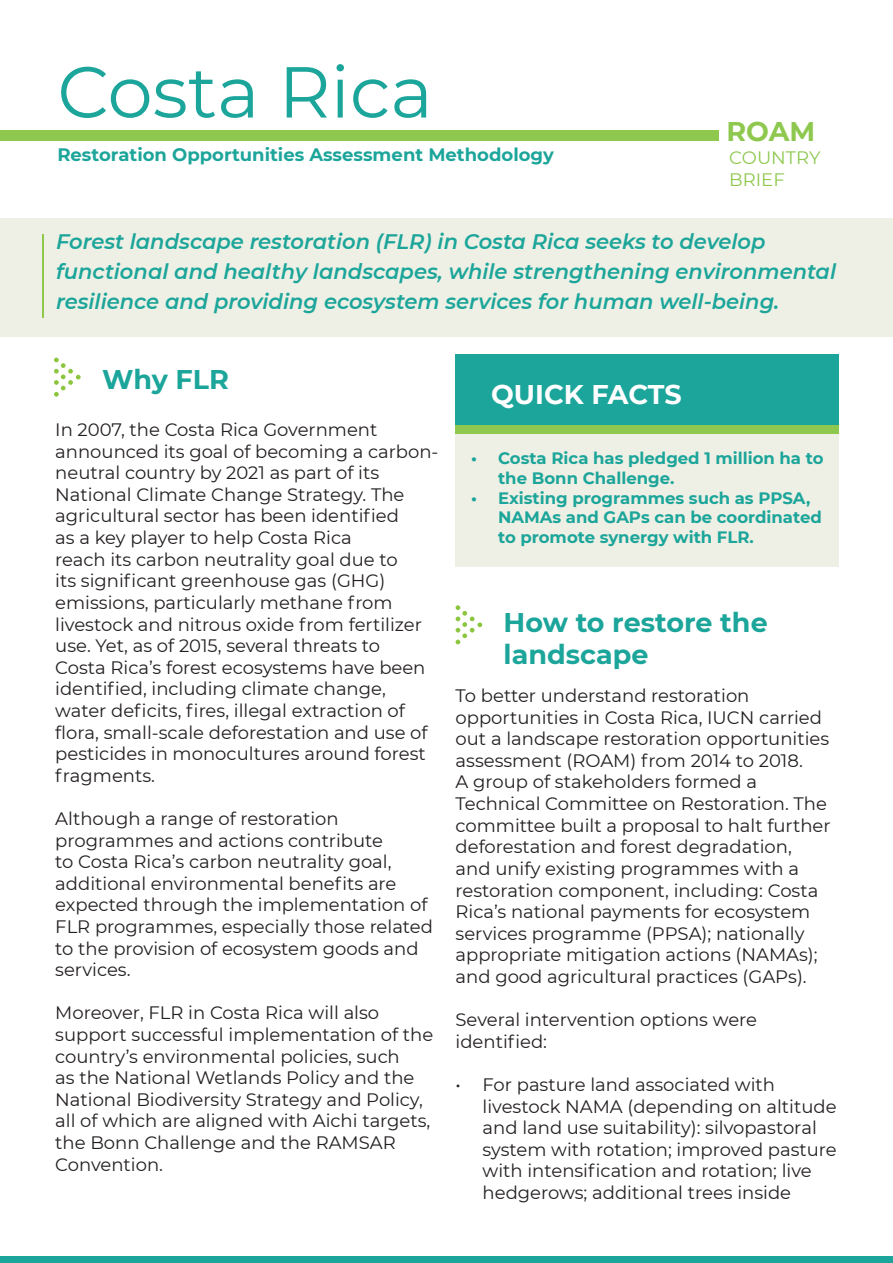
<style>
.page{position:relative;width:893px;height:1263px;background:#fff}
.page>*{position:absolute;margin:0;border:0;box-sizing:border-box;transform-origin:0 0}
.t1{font:72px "Montserrat";color:#1ca59a}
.t2{font:700 27px/32.4px "Montserrat";color:#1ca59a}
.t3{font:700 27px "Montserrat";letter-spacing:-.005em;color:#fff}
.t4{font:700 27px "Montserrat";color:#8ec84e}
.t5{font:italic 600 21px/30px "Montserrat";color:#1ca59a}
.t6{font:18px/21.6px "Montserrat";color:#231f20}
.t7{font:700 18px "Montserrat";color:#1ca59a}
.t8{font:18px "Montserrat";color:#8ec84e}
.t9{font:700 16.5px/19.8px "Montserrat";color:#1ca59a}
</style>
<div class="page">
<div style="left:455px;top:431px;width:384px;height:135px;background:#eff0e5"></div>
<div style="left:0;top:218px;width:893px;height:118px;background:#eff0e5"></div>
<svg style="left:54px;top:358px;width:27px;height:39px"></svg>
<div style="left:0;top:1256px;width:893px;height:7px;background:#1ca59a"></div>
<hr style="left:42px;top:234px;width:2px;height:84px;background:#8ec84e">
<div style="left:0;top:130px;width:719px;height:10px;background:#8ec84e"></div>
<div style="left:455px;top:354px;width:384px;height:80px;background:#1ca59a"></div>
<div style="left:455px;top:426px;width:384px;height:8px;background:#8ec84e"></div>
<svg style="left:456px;top:605px;width:26px;height:39px"></svg>
<p class="t1" style="left:57px;top:42px;width:377px">Costa Rica</p>
<p class="t7" style="left:57px;top:141px;width:498px">Restoration Opportunities Assessment Methodology</p>
<p class="t4" style="left:726px;top:112px;width:90px">ROAM</p>
<p class="t8" style="left:729px;top:145px;width:93px">COUNTRY</p>
<p class="t8" style="left:729px;top:167px;width:57px">BRIEF</p>
<p class="t5" style="left:56px;top:225px;width:781px">Forest landscape restoration (FLR) in Costa Rica seeks to develop functional and healthy landscapes, while strengthening environmental resilience and providing ecosystem services for human well-being.</p>
<p class="t2" style="left:102px;top:361px;width:128px">Why FLR</p>
<p class="t6" style="left:55px;top:418px;width:385px">In 2007, the Costa Rica Government announced its goal of becoming a carbon&shy;neutral country by 2021 as part of its National Climate Change Strategy. The agricultural sector has been identified<br>as a key player to help Costa Rica<br>reach its carbon neutrality goal due to<br>its significant greenhouse gas (GHG) emissions, particularly methane from livestock and nitrous oxide from fertilizer use. Yet, as of 2015, several threats to<br>Costa Rica’s forest ecosystems have been identified, including climate change, water deficits, fires, illegal extraction of flora, small-scale deforestation and use of pesticides in monocultures around forest fragments.</p>
<p class="t6" style="left:55px;top:807px;width:379px">Although a range of restoration programmes and actions contribute<br>to Costa Rica’s carbon neutrality goal, additional environmental benefits are expected through the implementation of FLR programmes, especially those related to the provision of ecosystem goods and services.</p>
<p class="t6" style="left:55px;top:1001px;width:380px">Moreover, FLR in Costa Rica will also support successful implementation of the country’s environmental policies, such<br>as the National Wetlands Policy and the National Biodiversity Strategy and Policy, all of which are aligned with Aichi targets, the Bonn Challenge and the RAMSAR Convention.</p>
<p class="t3" style="left:491px;top:375px;width:192px">QUICK FACTS</p>
<p class="t9" style="left:498px;top:447px;width:327px;text-indent:-27px">• Costa Rica has pledged 1 million ha to the Bonn Challenge.</p>
<p class="t9" style="left:498px;top:487px;width:325px;text-indent:-27px">• Existing programmes such as PPSA,<br>NAMAs and GAPs can be coordinated to promote synergy with FLR.</p>
<p class="t2" style="left:504px;top:605px;width:266px">How to restore the landscape</p>
<p class="t6" style="left:456px;top:684px;width:377px">To better understand restoration opportunities in Costa Rica, IUCN carried out a landscape restoration opportunities assessment (ROAM) from 2014 to 2018.<br>A group of stakeholders formed a Technical Committee on Restoration. The committee built a proposal to halt further deforestation and forest degradation, and unify existing programmes with a restoration component, including: Costa Rica’s national payments for ecosystem services programme (PPSA); nationally appropriate mitigation actions (NAMAs); and good agricultural practices (GAPs).</p>
<p class="t6" style="left:456px;top:1008px;width:303px">Several intervention options were identified:</p>
<p class="t6" style="left:483px;top:1073px;width:356px;text-indent:-27px">• For pasture land associated with livestock NAMA (depending on altitude and land use suitability): silvopastoral system with rotation; improved pasture with intensification and rotation; live hedgerows; additional trees inside</p>
</div>
